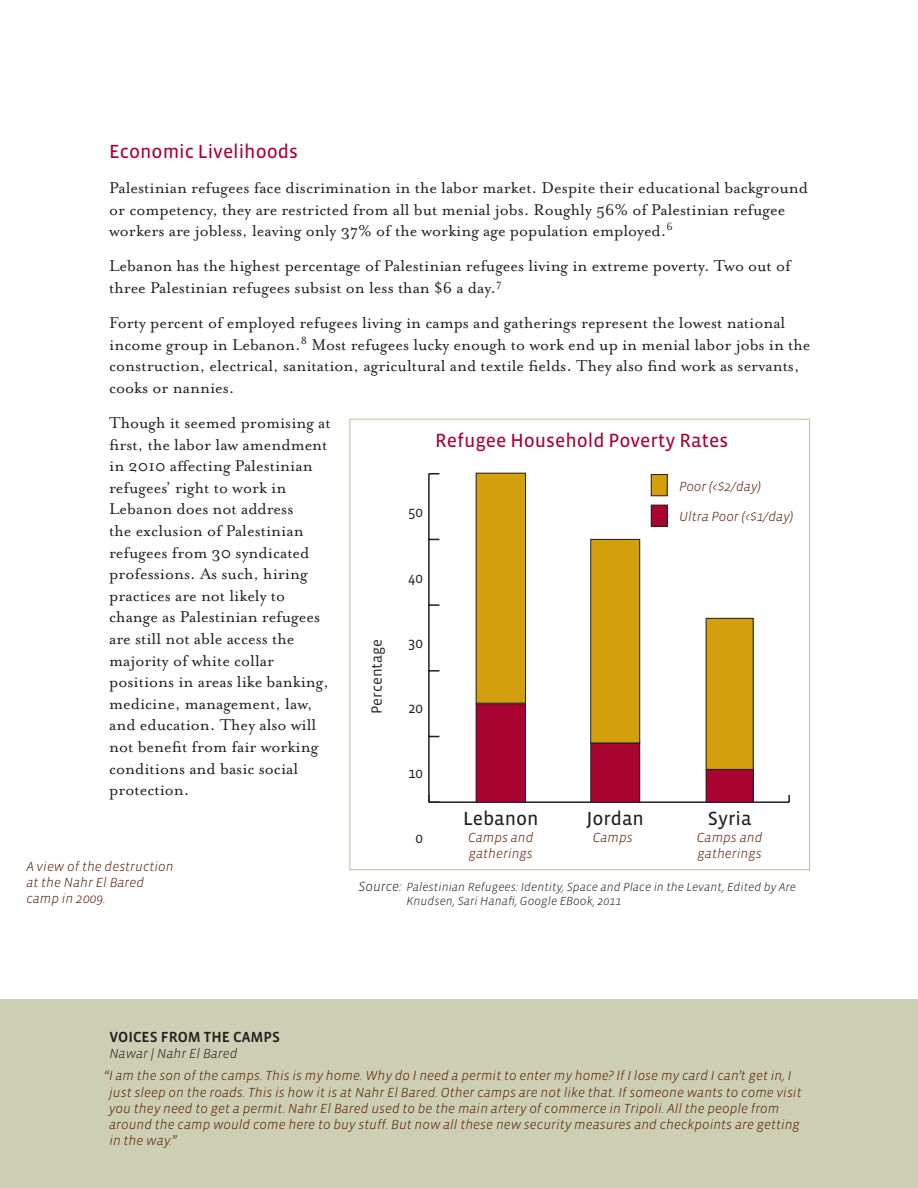
<style>
.page{position:relative;width:918px;height:1188px;background:#fff}
.page>*{position:absolute;margin:0;border:0;box-sizing:border-box;transform-origin:0 0}
.Heading_2{font:19.5px "Vista Sans OT";color:#a90332}
.Heading_2-2{font:19.5px "Vista Sans OT";color:#231f20}
.t1{font:18px/21.6px "Mrs Eaves Roman";color:#231f20}
.Chart_Text{font:15px "Vista Sans OT";color:#231f20}
.Chart_Heading{font:500 15px "Vista Sans OT";color:#231f20}
.t2{font:italic 300 13.5px/16.2px "Vista Sans OT";color:#581c00}
.t3{font:italic 300 13.5px "Vista Sans OT";color:#231f20}
.t4{font:italic 300 12px/14.4px "Vista Sans OT";color:#231f20}
.s1{font-size:13.5px}
</style>
<div class="page">
<div style="left:0;top:999px;width:918px;height:189px;background:#cdcfb4"></div>
<hr style="left:429px;top:801px;width:360px;height:2px;background:#231f20">
<svg style="left:788px;top:795px;width:2px;height:7px"></svg>
<hr style="left:428px;top:474px;width:2px;height:328px;background:#231f20">
<svg style="left:428px;top:795px;width:11px;height:8px"></svg>
<svg style="left:430px;top:670px;width:9px;height:2px"></svg>
<svg style="left:430px;top:604px;width:9px;height:2px"></svg>
<div style="left:476px;top:473px;width:50px;height:230px;background:#d49f0c"></div>
<div style="left:476px;top:473px;width:50px;height:231px;border:1px solid #231f20"></div>
<div style="left:591px;top:539px;width:49px;height:204px;background:#d49f0c"></div>
<div style="left:590px;top:539px;width:50px;height:204px;border:1px solid #231f20"></div>
<div style="left:706px;top:618px;width:47px;height:151px;background:#d49f0c"></div>
<div style="left:706px;top:618px;width:48px;height:152px;border:1px solid #231f20"></div>
<div style="left:476px;top:704px;width:50px;height:98px;background:#a90332"></div>
<div style="left:476px;top:703px;width:50px;height:100px;border:1px solid #231f20"></div>
<div style="left:591px;top:743px;width:49px;height:59px;background:#a90332"></div>
<div style="left:590px;top:743px;width:50px;height:60px;border:1px solid #231f20"></div>
<div style="left:706px;top:770px;width:47px;height:32px;background:#a90332"></div>
<div style="left:706px;top:769px;width:48px;height:34px;border:1px solid #231f20"></div>
<div style="left:651px;top:475px;width:16px;height:21px;background:#d49f0c"></div>
<div style="left:651px;top:474px;width:17px;height:22px;border:1px solid #231f20"></div>
<div style="left:651px;top:505px;width:16px;height:21px;background:#a90332"></div>
<div style="left:651px;top:505px;width:17px;height:22px;border:1px solid #231f20"></div>
<p class="Heading_2" style="left:109px;top:141px;width:190px">Economic Livelihoods</p>
<p class="t1" style="left:109px;top:177px;width:700px">Palestinian refugees face discrimination in the labor market. Despite their educational background or competency, they are restricted from all but menial jobs. Roughly 56% of Palestinian refugee workers are jobless, leaving only 37% of the working age population employed.<sup>6</sup></p>
<p class="t1" style="left:109px;top:256px;width:683px">Lebanon has the highest percentage of Palestinian refugees living in extreme poverty. Two out of three Palestinian refugees subsist on less than $6 a day.<sup>7</sup></p>
<p class="t1" style="left:109px;top:312px;width:703px">Forty percent of employed refugees living in camps and gatherings represent the lowest national income group in Lebanon.<sup>8</sup> Most refugees lucky enough to work end up in menial labor jobs in the construction, electrical, sanitation, agricultural and textile fields. They also find work as servants, cooks or nannies.</p>
<p class="t1" style="left:109px;top:412px;width:223px">Though it seemed promising at first, the labor law amendment in 2010 affecting Palestinian refugees’ right to work in<br>Lebanon does not address<br>the exclusion of Palestinian refugees from 30 syndicated professions. As such, hiring practices are not likely to change as Palestinian refugees are still not able access the majority of white collar positions in areas like banking, medicine, management, law, and education. They also will not benefit from fair working conditions and basic social protection.</p>
<p class="Heading_2" style="left:435px;top:430px;width:294px">Refugee Household Poverty Rates</p>
<p class="t2" style="left:679px;top:479px;width:83px">Poor (&lt;$2/day)</p>
<p class="t2" style="left:679px;top:509px;width:116px">Ultra Poor (&lt;$1/day)</p>
<p class="Chart_Text" style="left:408px;top:504px;width:16px">50</p>
<p class="Chart_Text" style="left:408px;top:570px;width:16px">40</p>
<p class="Chart_Text" style="left:408px;top:635px;width:16px">30</p>
<p class="Chart_Text" style="left:369px;top:714px;width:77px;rotate:-90deg">Percentage</p>
<p class="Chart_Text" style="left:408px;top:700px;width:16px">20</p>
<p class="Chart_Text" style="left:408px;top:765px;width:16px">10</p>
<p class="t2" style="left:26px;top:859px;width:149px">A view of the destruction at the Nahr El Bared camp in 2009.</p>
<p class="Chart_Text" style="left:416px;top:830px;width:9px">0</p>
<p class="Heading_2-2" style="left:463px;top:809px;width:77px">Lebanon</p>
<p class="Heading_2-2" style="left:586px;top:809px;width:59px">Jordan</p>
<p class="Heading_2-2" style="left:708px;top:809px;width:45px">Syria</p>
<p class="t2" style="left:468px;top:829px;width:67px">Camps and gatherings</p>
<p class="t2" style="left:593px;top:829px;width:42px">Camps</p>
<p class="t2" style="left:697px;top:829px;width:67px">Camps and gatherings</p>
<p class="t4" style="left:406px;top:880px;width:391px;text-indent:-48px"><span class="s1">Source:</span> Palestinian Refugees: Identity, Space and Place in the Levant, Edited by Are<br>Knudsen, Sari Hanafi, Google EBook, 2011</p>
<p class="Chart_Heading" style="left:109px;top:1029px;width:172px">VOICES FROM THE CAMPS</p>
<p class="t3" style="left:109px;top:1047px;width:130px">Nawar | Nahr El Bared</p>
<p class="t2" style="left:109px;top:1068px;width:694px;text-indent:-5px">“I am the son of the camps. This is my home. Why do I need a permit to enter my home? If I lose my card I can’t get in, I just sleep on the roads. This is how it is at Nahr El Bared. Other camps are not like that. If someone wants to come visit you they need to get a permit. Nahr El Bared used to be the main artery of commerce in Tripoli. All the people from around the camp would come here to buy stuff. But now all these new security measures and checkpoints are getting in the way.”</p>
</div>
